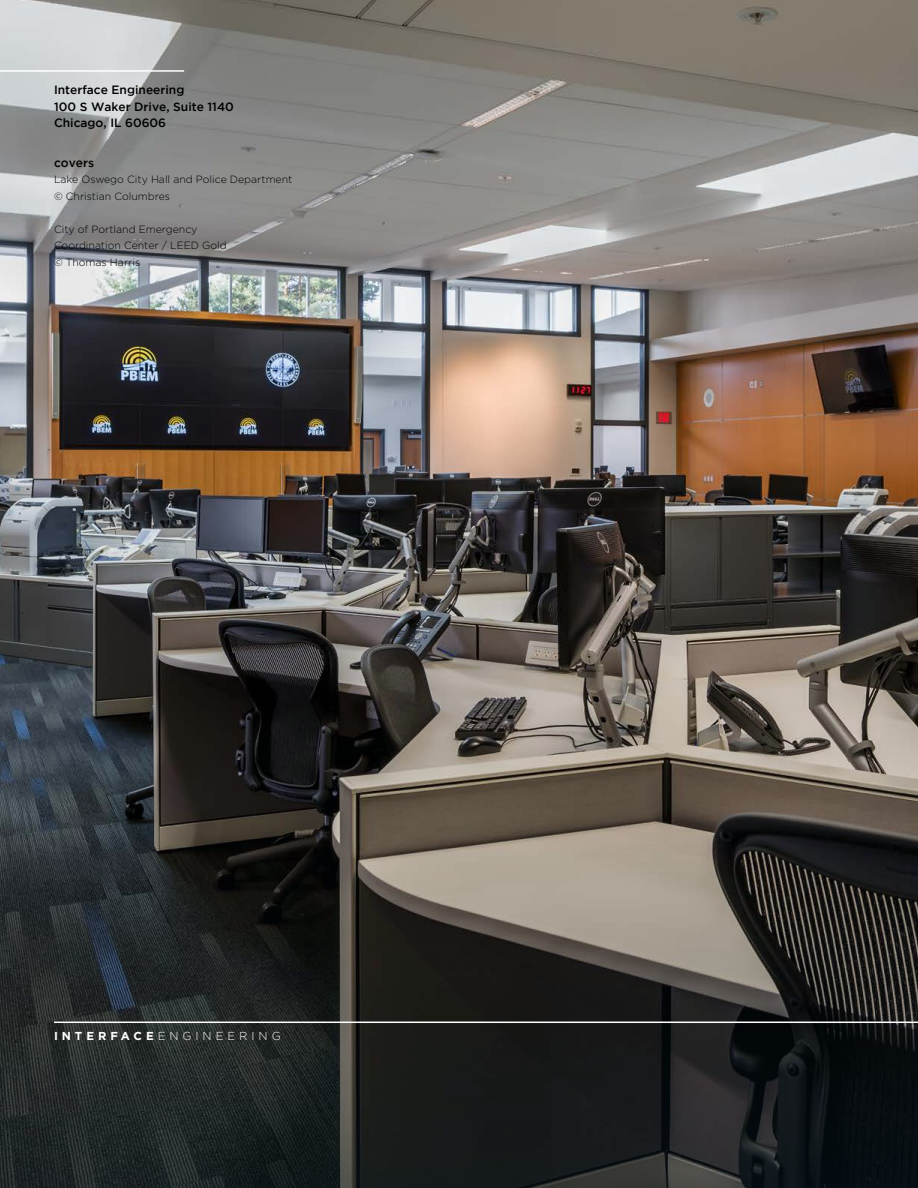
<style>
.page{position:relative;width:918px;height:1188px;background:#fff}
.page>*{position:absolute;margin:0;border:0;box-sizing:border-box;transform-origin:0 0}
.t1{font:500 12px/16.5px "Gotham";color:#000}
.t2{font:300 11.55px "Gotham";letter-spacing:.345em;color:#fff}
.t3{font:300 10.5px/16.5px "Gotham";color:#000}
.s1{font-weight:700}
</style>
<div class="page">
<img style="left:1px;top:0;width:917px;height:1188px">
<hr style="left:0;top:70px;width:184px;height:2px;background:#fff">
<hr style="left:54px;top:1022px;width:864px;height:1px;background:#fff">
<p class="t1" style="left:54px;top:81px;width:181px">Interface Engineering<br>100 S Waker Drive, Suite 1140<br>Chicago, IL 60606</p>
<p class="t1" style="left:54px;top:154px;width:42px">covers</p>
<p class="t3" style="left:54px;top:171px;width:240px">Lake Oswego City Hall and Police Department © Christian Columbres</p>
<p class="t3" style="left:54px;top:221px;width:174px">City of Portland Emergency<br>Coordination Center / LEED Gold © Thomas Harris</p>
<p class="t2" style="left:54px;top:1030px;width:228px"><span class="s1">INTERFACE</span>ENGINEERING</p>
</div>
